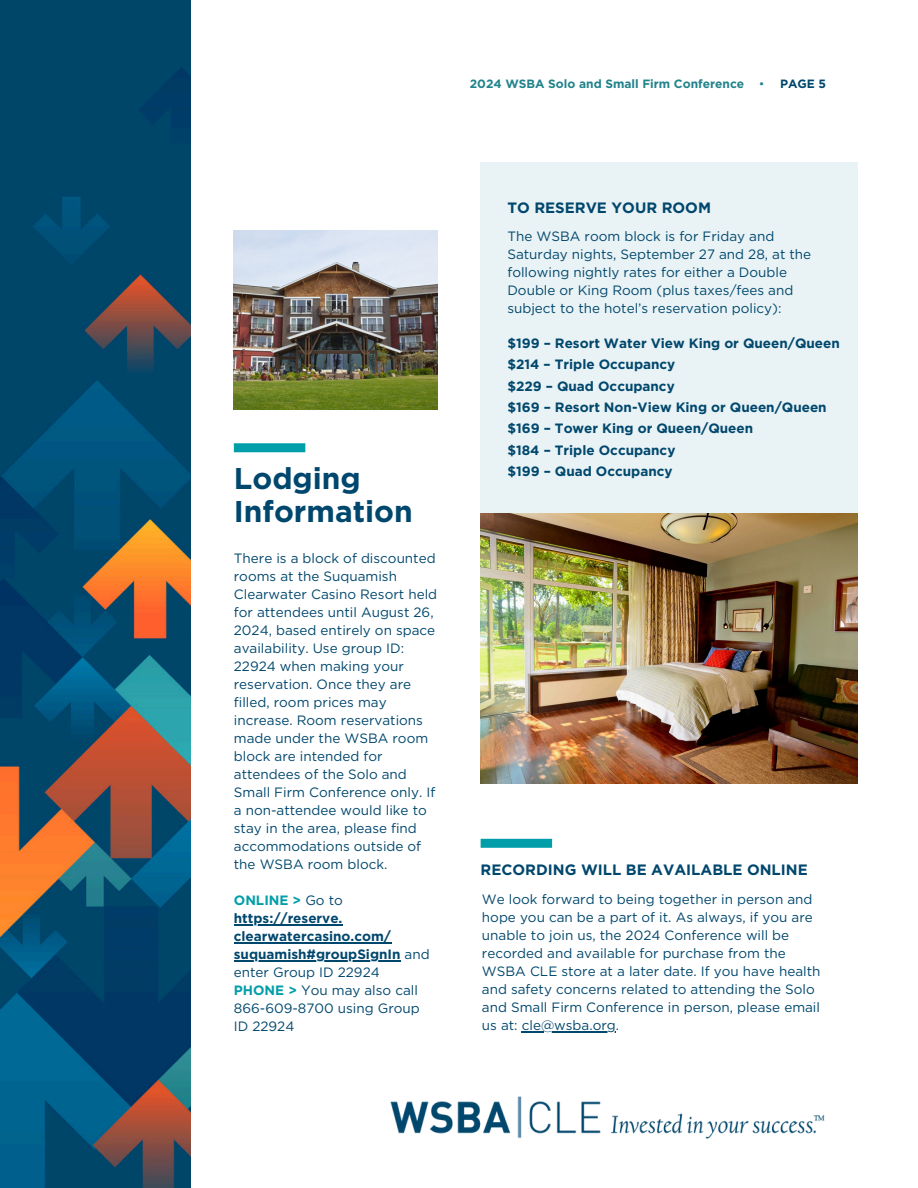
<style>
.page{position:relative;width:918px;height:1188px;background:#fff}
.page>*{position:absolute;margin:0;border:0;box-sizing:border-box;transform-origin:0 0}
.t1{font:700 30px/32.7px "Gotham";color:#00476d}
.t2{font:700 15px "Gotham";color:#00476d}
.t3{font:13.5px/18px "Gotham";color:#00476d}
.t4{font:700 13.5px/21.3px "Gotham";color:#00476d}
.t5{font:700 13.5px "Gotham";color:#009ea9}
.t6{font:700 12px "Gotham";color:#21838b}
.t7{font:700 12px "Gotham";color:#00476d}
.s1{font-weight:400}
.s2{font-weight:400;color:#00476d}
.s3{font-weight:700}
.s4{font-weight:700;color:#009ea9}
</style>
<div class="page">
<div style="left:480px;top:162px;width:378px;height:395px;background:#e9f2f4"></div>
<img style="left:480px;top:514px;width:378px;height:270px">
<div style="left:234px;top:443px;width:71px;height:9px;background:#009ea9"></div>
<hr style="left:522px;top:1031px;width:94px;height:2px;background:#00476d">
<div style="left:481px;top:839px;width:71px;height:9px;background:#009ea9"></div>
<hr style="left:234px;top:924px;width:109px;height:1px;background:#00476d">
<hr style="left:234px;top:942px;width:157px;height:1px;background:#00476d">
<hr style="left:234px;top:960px;width:167px;height:1px;background:#00476d">
<img style="left:234px;top:230px;width:204px;height:179px">
<img style="left:0;top:0;width:190px;height:1188px">
<img style="left:390px;top:1096px;width:435px;height:43px">
<p class="t6" style="left:470px;top:78px;width:296px">2024 WSBA Solo and Small Firm Conference <span class="s1">•</span></p>
<p class="t7" style="left:780px;top:78px;width:48px">PAGE 5</p>
<p class="t1" style="left:234px;top:464px;width:181px">Lodging<br>Information</p>
<h3 class="t3" style="left:234px;top:550px;width:205px">There is a block of discounted rooms at the Suquamish<br>Clearwater Casino Resort held for attendees until August 26,<br>2024, based entirely on space availability. Use group ID:<br>22924 when making your reservation. Once they are filled, room prices may increase. Room reservations made under the WSBA room block are intended for attendees of the Solo and<br>Small Firm Conference only. If a non-attendee would like to stay in the area, please find accommodations outside of the WSBA room block.</h3>
<p class="t5" style="left:234px;top:894px;width:111px">ONLINE &gt; <span class="s2">Go to</span></p>
<p class="t4" style="left:234px;top:910px;width:159px;line-height:18px">https://reserve. clearwatercasino.com/</p>
<h2 class="t3" style="left:234px;top:946px;width:197px"><span class="s3">suquamish#groupSignIn</span> and enter Group ID 22924<br><span class="s4">PHONE &gt;</span> You may also call<br>866-609-8700 using Group<br>ID 22924</h2>
<p class="t2" style="left:507px;top:201px;width:205px">TO RESERVE YOUR ROOM</p>
<h4 class="t3" style="left:507px;top:228px;width:305px">The WSBA room block is for Friday and Saturday nights, September 27 and 28, at the following nightly rates for either a Double Double or King Room (plus taxes/fees and subject to the hotel’s reservation policy):</h4>
<h1 class="t4" style="left:507px;top:333px;width:334px">$199 – Resort Water View King or Queen/Queen $214 – Triple Occupancy<br>$229 – Quad Occupancy<br>$169 – Resort Non-View King or Queen/Queen $169 – Tower King or Queen/Queen<br>$184 – Triple Occupancy<br>$199 – Quad Occupancy</h1>
<h2 class="t2" style="left:481px;top:863px;width:329px">RECORDING WILL BE AVAILABLE ONLINE</h2>
<h3 class="t3" style="left:482px;top:891px;width:340px">We look forward to being together in person and hope you can be a part of it. As always, if you are unable to join us, the 2024 Conference will be recorded and available for purchase from the WSBA CLE store at a later date. If you have health and safety concerns related to attending the Solo and Small Firm Conference in person, please email us at: cle@wsba.org.</h3>
</div>
